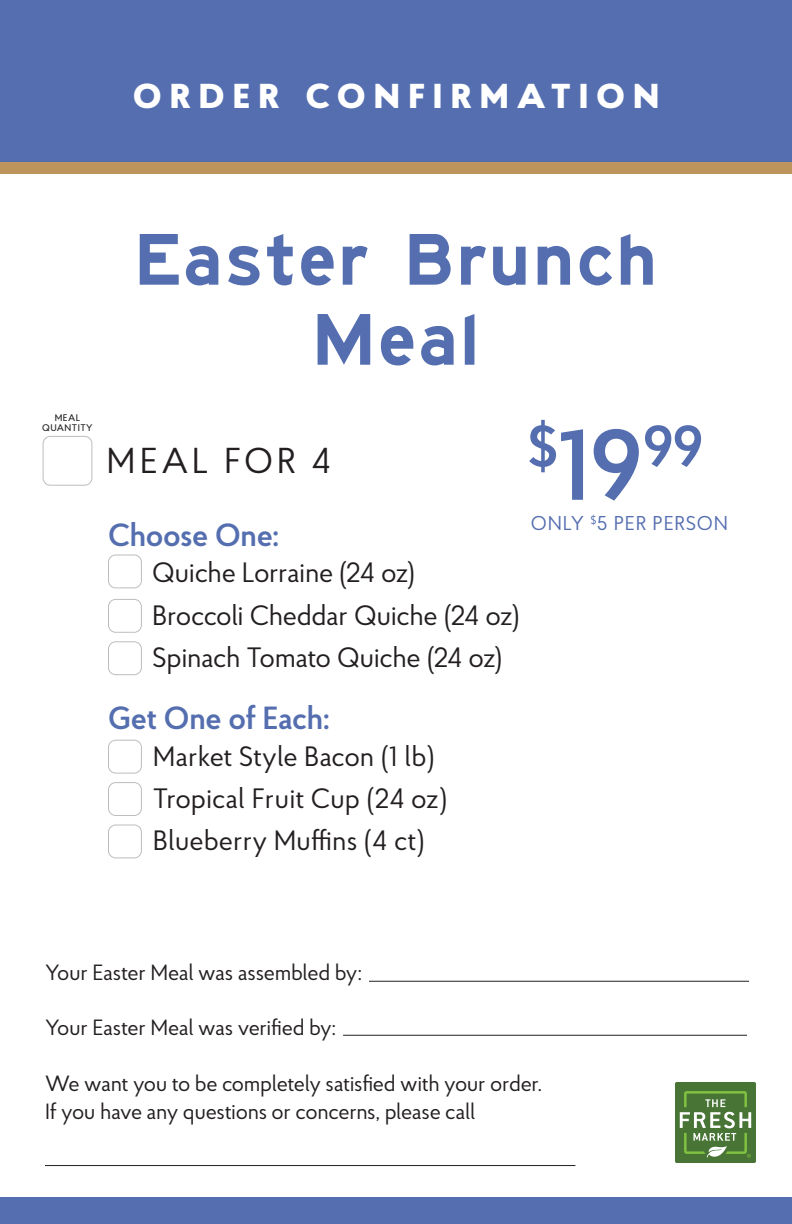
<style>
.page{position:relative;width:792px;height:1224px;background:#fff}
.page>*{position:absolute;margin:0;border:0;box-sizing:border-box;transform-origin:0 0}
.t1{font:76px/80px "Saa Series EMD";color:#546eaf;text-align:center}
.t2{font:600 58.2px "Proba Pro";color:#546eaf}
.t3{font:700 48px "Proba Pro";letter-spacing:.16em;color:#fff}
.t4{font:36px "Proba Pro";letter-spacing:.105em;color:#231f20}
.t5{font:600 32px "Proba Pro";letter-spacing:-.01em;color:#546eaf}
.t6{font:28px/42.4px "Proba Pro";letter-spacing:-.015em;color:#231f20}
.t7{font:22px/28px "Proba Pro";letter-spacing:-.015em;color:#231f20}
.t8{font:20px "Proba Pro";letter-spacing:.04em;color:#546eaf}
.t9{font:500 9.6px/9.6px "Proba Pro";letter-spacing:.05em;color:#231f20;text-align:center}
.s1{font-size:100px}
</style>
<div class="page">
<div style="left:0;top:0;width:792px;height:162px;background:#546eaf"></div>
<div style="left:675px;top:1082px;width:81px;height:81px;background:#487536;border-radius:2px"></div>
<svg style="left:680px;top:1091px;width:71px;height:67px"></svg>
<div style="left:0;top:162px;width:792px;height:11px;background:#bd955c"></div>
<div style="left:0;top:1197px;width:792px;height:27px;background:#546eaf"></div>
<hr style="left:369px;top:981px;width:380px;height:1px;background:#231f20">
<hr style="left:343px;top:1035px;width:404px;height:1px;background:#231f20">
<hr style="left:45px;top:1165px;width:530px;height:1px;background:#231f20">
<div style="left:43px;top:436px;width:49px;height:50px;border:1px solid #bcbdc0;border-radius:7px"></div>
<div style="left:108px;top:554px;width:34px;height:34px;border:1px solid #bcbdc0;border-radius:7px"></div>
<div style="left:108px;top:599px;width:34px;height:34px;border:1px solid #bcbdc0;border-radius:7px"></div>
<div style="left:108px;top:641px;width:34px;height:34px;border:1px solid #bcbdc0;border-radius:7px"></div>
<div style="left:108px;top:740px;width:34px;height:34px;border:1px solid #bcbdc0;border-radius:7px"></div>
<div style="left:108px;top:782px;width:34px;height:34px;border:1px solid #bcbdc0;border-radius:7px"></div>
<div style="left:108px;top:824px;width:34px;height:34px;border:1px solid #bcbdc0;border-radius:7px"></div>
<h3 class="t3" style="left:132px;top:58px;width:528px">order confirmation</h3>
<h1 class="t1" style="left:134px;top:220px;width:525px">Easter Brunch<br>Meal</h1>
<p class="t9" style="left:42px;top:413px;width:52px">MEAL<br>QUANTITY</p>
<h3 class="t4" style="left:107px;top:437px;width:226px">MEAL FOR 4</h3>
<h3 class="t5" style="left:108px;top:513px;width:173px">Choose One:</h3>
<p class="t6" style="left:152px;top:551px;width:369px">Quiche Lorraine (24 oz)<br>Broccoli Cheddar Quiche (24 oz)<br>Spinach Tomato Quiche (24 oz)</p>
<h3 class="t5" style="left:108px;top:697px;width:223px">Get One of Each:</h3>
<p class="t6" style="left:153px;top:734px;width:296px">Market Style Bacon (1 lb)<br>Tropical Fruit Cup (24 oz)<br>Blueberry Muffins (4 ct)</p>
<h2 class="t2" style="left:527px;top:407px;width:178px">$<span class="s1">19</span>99</h2>
<p class="t8" style="left:531px;top:510px;width:199px">ONLY <sup>$</sup>5 PER PERSON</p>
<p class="t7" style="left:45px;top:957px;width:319px">Your Easter Meal was assembled by:</p>
<p class="t7" style="left:45px;top:1013px;width:293px">Your Easter Meal was verified by:</p>
<p class="t7" style="left:45px;top:1069px;width:499px">We want you to be completely satisfied with your order.<br>If you have any questions or concerns, please call</p>
</div>
